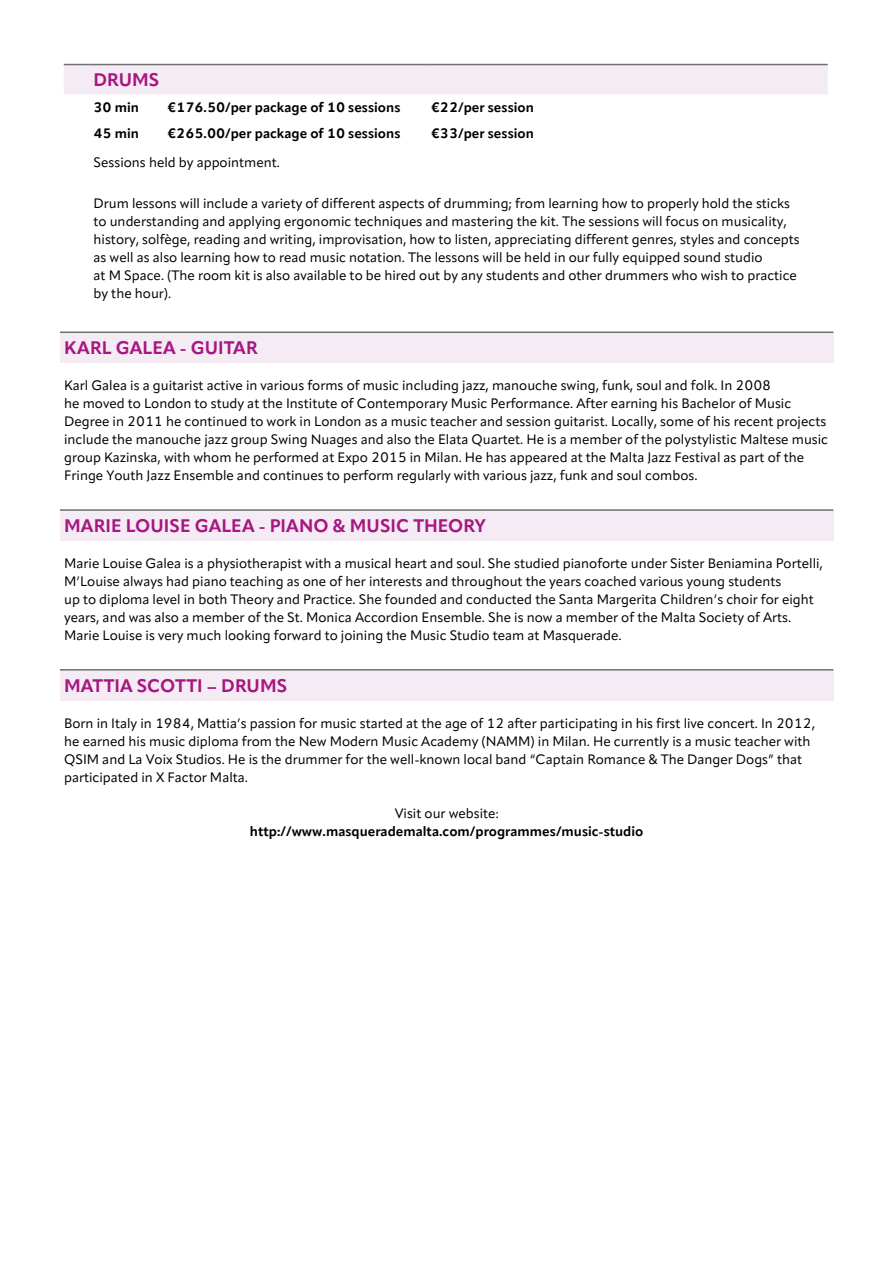
<style>
.page{position:relative;width:893px;height:1263px;background:#fff}
.page>*{position:absolute;margin:0;border:0;box-sizing:border-box;transform-origin:0 0}
.t1{font:700 18px "Apparat";letter-spacing:.005em;color:#a71681}
.t2{font:13.5px/18px "Apparat";color:#000}
.t3{font:700 13.5px "Apparat";color:#000}
</style>
<div class="page">
<div style="left:60px;top:332px;width:773px;height:31px;background:#f5ebf5"></div>
<hr style="left:60px;top:331px;width:773px;height:2px;background:#706f6f">
<div style="left:60px;top:510px;width:773px;height:31px;background:#f5ebf5"></div>
<hr style="left:60px;top:509px;width:773px;height:2px;background:#706f6f">
<div style="left:60px;top:670px;width:773px;height:30px;background:#f5ebf5"></div>
<hr style="left:60px;top:669px;width:773px;height:1px;background:#706f6f">
<div style="left:64px;top:64px;width:764px;height:30px;background:#f5ebf5"></div>
<hr style="left:89px;top:64px;width:74px;height:1px;background:#706f6f">
<hr style="left:163px;top:64px;width:264px;height:1px;background:#706f6f">
<hr style="left:427px;top:64px;width:401px;height:1px;background:#706f6f">
<h1 class="t1" style="left:94px;top:69px;width:67px">DRUMS</h1>
<p class="t3" style="left:94px;top:99px;width:47px">30 min</p>
<p class="t3" style="left:167px;top:99px;width:235px">€176.50/per package of 10 sessions</p>
<p class="t3" style="left:431px;top:99px;width:105px">€22/per session</p>
<p class="t3" style="left:94px;top:125px;width:47px">45 min</p>
<p class="t3" style="left:167px;top:125px;width:235px">€265.00/per package of 10 sessions</p>
<p class="t3" style="left:431px;top:125px;width:105px">€33/per session</p>
<p class="t2" style="left:94px;top:154px;width:188px">Sessions held by appointment.</p>
<p class="t2" style="left:94px;top:194px;width:708px">Drum lessons will include a variety of different aspects of drumming; from learning how to properly hold the sticks to understanding and applying ergonomic techniques and mastering the kit. The sessions will focus on musicality, history, solfège, reading and writing, improvisation, how to listen, appreciating different genres, styles and concepts as well as also learning how to read music notation. The lessons will be held in our fully equipped sound studio<br>at M Space. (The room kit is also available to be hired out by any students and other drummers who wish to practice by the hour).</p>
<h1 class="t1" style="left:64px;top:337px;width:195px">KARL GALEA - GUITAR</h1>
<p class="t2" style="left:64px;top:377px;width:765px">Karl Galea is a guitarist active in various forms of music including jazz, manouche swing, funk, soul and folk. In 2008<br>he moved to London to study at the Institute of Contemporary Music Performance. After earning his Bachelor of Music Degree in 2011 he continued to work in London as a music teacher and session guitarist. Locally, some of his recent projects include the manouche jazz group Swing Nuages and also the Elata Quartet. He is a member of the polystylistic Maltese music group Kazinska, with whom he performed at Expo 2015 in Milan. He has appeared at the Malta Jazz Festival as part of the Fringe Youth Jazz Ensemble and continues to perform regularly with various jazz, funk and soul combos.</p>
<h1 class="t1" style="left:64px;top:515px;width:424px">MARIE LOUISE GALEA - PIANO &amp; MUSIC THEORY</h1>
<p class="t2" style="left:64px;top:554px;width:760px">Marie Louise Galea is a physiotherapist with a musical heart and soul. She studied pianoforte under Sister Beniamina Portelli, M’Louise always had piano teaching as one of her interests and throughout the years coached various young students<br>up to diploma level in both Theory and Practice. She founded and conducted the Santa Margerita Children’s choir for eight years, and was also a member of the St. Monica Accordion Ensemble. She is now a member of the Malta Society of Arts.<br>Marie Louise is very much looking forward to joining the Music Studio team at Masquerade.</p>
<h1 class="t1" style="left:64px;top:675px;width:225px">MATTIA SCOTTI – DRUMS</h1>
<p class="t2" style="left:64px;top:714px;width:752px">Born in Italy in 1984, Mattia’s passion for music started at the age of 12 after participating in his first live concert. In 2012, he earned his music diploma from the New Modern Music Academy (NAMM) in Milan. He currently is a music teacher with QSIM and La Voix Studios. He is the drummer for the well-known local band “Captain Romance &amp; The Danger Dogs” that participated in X Factor Malta.</p>
<p class="t2" style="left:395px;top:804px;width:105px">Visit our website:</p>
<p class="t3" style="left:250px;top:823px;width:395px">http://www.masquerademalta.com/programmes/music-studio</p>
</div>
